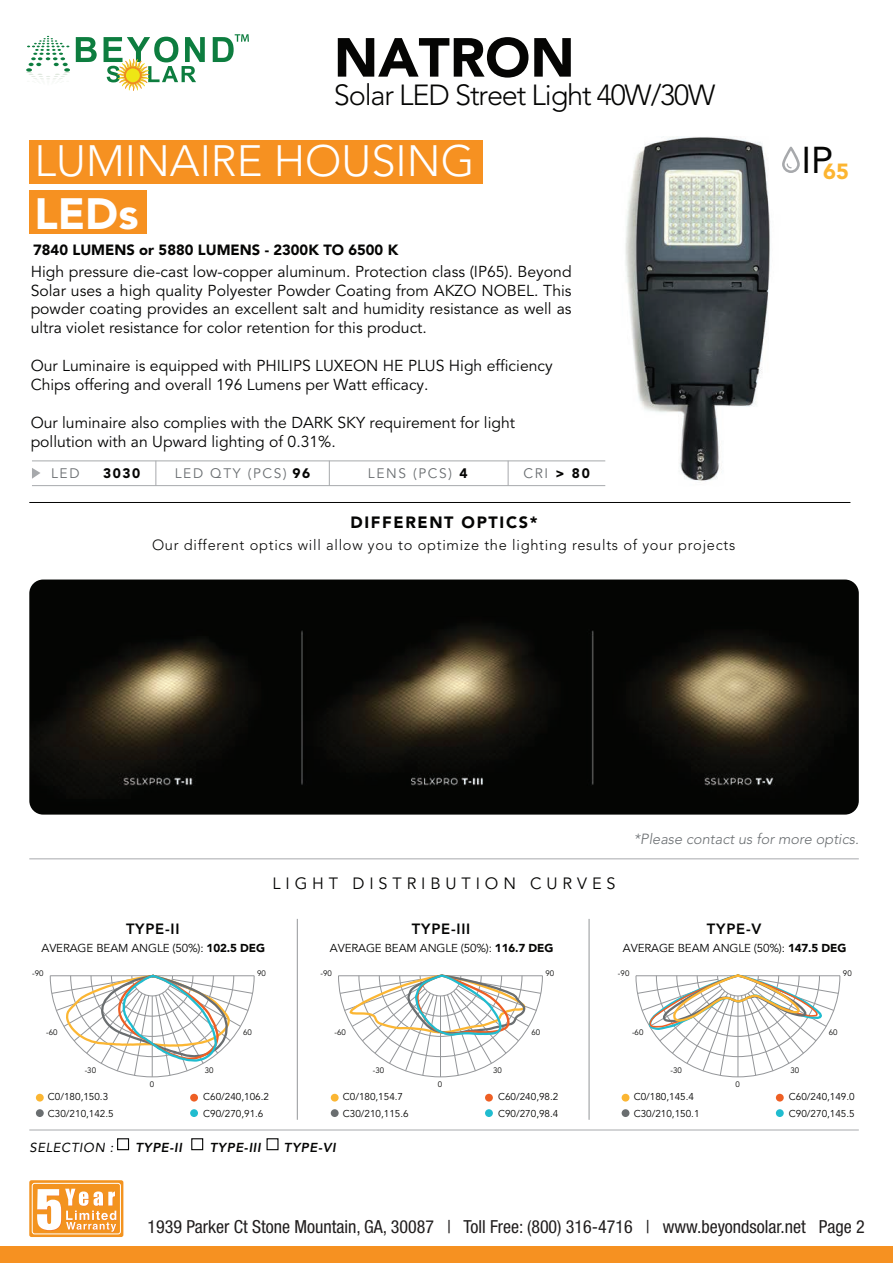
<style>
.page{position:relative;width:893px;height:1263px;background:#fff}
.page>*{position:absolute;margin:0;border:0;box-sizing:border-box;transform-origin:0 0}
.t1{font:900 54.45px "Avenir LT Std";color:#050504}
.t2{font:300 43.5px "Avenir LT Std";color:#fff}
.t3{font:900 43.5px "Avenir";color:#fff}
.t4{font:37.35px "Avenir";color:#050504}
.t5{font:300 28.95px "Avenir LT Std";letter-spacing:-.04em;color:#050504}
.t6{font:condensed 18px "Helvetica Neue LT Pro";color:#211e1e}
.t7{font:16.2px "Avenir";letter-spacing:.3em;color:#050504}
.t8{font:900 16.2px "Avenir LT Std";letter-spacing:.1em;color:#050504}
.t9{font:15.75px/18.9px "Avenir";color:#050504}
.t10{font:300 14.7px "Avenir LT Std";letter-spacing:.05em;color:#050504}
.t11{font:900 14.7px "Avenir LT Std";color:#050504}
.t12{font:italic 300 14.7px "Avenir LT Std";color:#6a6e71}
.t13{font:800 14.7px "Avenir LT Std";letter-spacing:.05em;color:#050504}
.t14{font:13.65px "Avenir";letter-spacing:.12em;color:#6a6e71}
.t15{font:900 13.65px "Avenir LT Std";color:#050504}
.t16{font:italic 800 13.05px "Avenir";letter-spacing:.05em;color:#050504}
.t17{font:italic 13.05px "Avenir LT Std";letter-spacing:.05em;color:#050504}
.t18{font:11.55px "Avenir LT Std";letter-spacing:-.01em;color:#050504}
.t19{font:9.9px/16.4px "Avenir LT Std";color:#050504}
.t20{font:7.95px "Avenir LT Std";color:#050504}
.s1{font-family:"Avenir LT Std";font-weight:900;color:#050504}
.s2{font-weight:900}
</style>
<div class="page">
<img style="left:584px;top:137px;width:208px;height:350px">
<svg style="left:782px;top:147px;width:18px;height:26px"></svg>
<hr style="left:29px;top:502px;width:821px;height:1px;background:#050504">
<div style="left:0;top:1246px;width:893px;height:17px;background:#f69121"></div>
<svg style="left:29px;top:1180px;width:94px;height:57px"></svg>
<div style="left:32px;top:1183px;width:89px;height:51px;border:1px solid #fff;border-radius:2px"></div>
<svg style="left:37px;top:1189px;width:80px;height:43px"></svg>
<div style="left:29px;top:140px;width:454px;height:43px;background:#f69121"></div>
<div style="left:29px;top:190px;width:118px;height:44px;background:#f69121"></div>
<div style="left:331px;top:1094px;width:8px;height:7px;background:#fbb633;border-radius:50%"></div>
<div style="left:331px;top:1109px;width:8px;height:8px;background:#6a6e70;border-radius:50%"></div>
<div style="left:485px;top:1094px;width:8px;height:7px;background:#ee5f24;border-radius:50%"></div>
<div style="left:485px;top:1109px;width:8px;height:8px;background:#20bccf;border-radius:50%"></div>
<svg style="left:338px;top:974px;width:205px;height:104px"></svg>
<div style="left:36px;top:1094px;width:8px;height:7px;background:#fbb633;border-radius:50%"></div>
<div style="left:36px;top:1109px;width:8px;height:8px;background:#6a6e70;border-radius:50%"></div>
<div style="left:190px;top:1094px;width:8px;height:7px;background:#ee5f24;border-radius:50%"></div>
<div style="left:190px;top:1109px;width:8px;height:8px;background:#20bccf;border-radius:50%"></div>
<svg style="left:49px;top:974px;width:206px;height:104px"></svg>
<svg style="left:635px;top:974px;width:206px;height:104px"></svg>
<div style="left:622px;top:1094px;width:7px;height:7px;background:#fbb633;border-radius:50%"></div>
<div style="left:622px;top:1109px;width:7px;height:8px;background:#6a6e70;border-radius:50%"></div>
<div style="left:776px;top:1094px;width:8px;height:7px;background:#ee5f24;border-radius:50%"></div>
<div style="left:776px;top:1109px;width:8px;height:8px;background:#20bccf;border-radius:50%"></div>
<hr style="left:589px;top:919px;width:1px;height:201px;background:#949699">
<hr style="left:297px;top:919px;width:1px;height:201px;background:#949699">
<div style="left:117px;top:1138px;width:12px;height:12px;border:1px solid #050504"></div>
<div style="left:191px;top:1138px;width:12px;height:12px;border:1px solid #050504"></div>
<div style="left:267px;top:1138px;width:12px;height:12px;border:1px solid #050504"></div>
<img style="left:29px;top:579px;width:830px;height:236px">
<hr style="left:29px;top:1129px;width:830px;height:1px;background:#a7a9ac">
<hr style="left:29px;top:858px;width:830px;height:1px;background:#a7a9ac">
<div style="left:32px;top:465px;width:573px;height:17px;background:#fff"></div>
<hr style="left:32px;top:460px;width:573px;height:1px;background:#a7a9ac">
<hr style="left:32px;top:485px;width:573px;height:1px;background:#a7a9ac">
<svg style="left:155px;top:461px;width:1px;height:24px"></svg>
<svg style="left:329px;top:461px;width:1px;height:24px"></svg>
<svg style="left:508px;top:461px;width:1px;height:24px"></svg>
<svg style="left:32px;top:468px;width:8px;height:11px"></svg>
<svg style="left:76px;top:37px;width:21px;height:25px"></svg>
<svg style="left:104px;top:37px;width:101px;height:54px"></svg>
<svg style="left:26px;top:36px;width:44px;height:44px"></svg>
<svg style="left:213px;top:34px;width:36px;height:28px"></svg>
<h1 class="t1" style="left:334px;top:25px;width:242px">NATRON</h1>
<h3 class="t5" style="left:334px;top:78px;width:383px">Solar LED Street Light 40W/30W</h3>
<h2 class="t2" style="left:35px;top:136px;width:441px">LUMINAIRE HOUSING</h2>
<h2 class="t3" style="left:35px;top:181px;width:105px">LEDs</h2>
<p class="t9" style="left:31px;top:262px;width:542px;text-align:justify">High pressure die-cast low-copper aluminum. Protection class (IP65). Beyond Solar uses a high quality Polyester Powder Coating from AKZO NOBEL. This powder coating provides an excellent salt and humidity resistance as well as ultra violet resistance for color retention for this product.</p>
<p class="t9" style="left:31px;top:357px;width:523px">Our Luminaire is equipped with PHILIPS LUXEON HE PLUS High efficiency<br>Chips offering and overall 196 Lumens per Watt efficacy.</p>
<p class="t9" style="left:31px;top:413px;width:486px">Our luminaire also complies with the DARK SKY requirement for light pollution with an Upward lighting of 0.31%.</p>
<p class="t11" style="left:33px;top:241px;width:367px">7840 LUMENS or 5880 LUMENS - 2300K TO 6500 K</p>
<p class="t14" style="left:51px;top:463px;width:30px">LED</p>
<p class="t15" style="left:103px;top:465px;width:39px">3030</p>
<p class="t14" style="left:175px;top:463px;width:137px">LED QTY (PCS) <span class="s1">96</span></p>
<p class="t14" style="left:368px;top:463px;width:101px">LENS (PCS) <span class="s1">4</span></p>
<p class="t14" style="left:524px;top:463px;width:68px">CRI <span class="s1">&gt; 80</span></p>
<p class="t8" style="left:351px;top:512px;width:189px">DIFFERENT OPTICS*</p>
<p class="t10" style="left:152px;top:537px;width:585px">Our different optics will allow you to optimize the lighting results of your projects</p>
<h3 class="t4" style="left:801px;top:130px;width:49px">IP<sub>65</sub></h3>
<p class="t12" style="left:634px;top:830px;width:226px">*Please contact us for more optics.</p>
<p class="t13" style="left:126px;top:920px;width:55px">TYPE-II</p>
<p class="t18" style="left:41px;top:941px;width:225px">AVERAGE BEAM ANGLE (50%): <span class="s2">102.5 DEG</span></p>
<p class="t20" style="left:32px;top:968px;width:13px">-90</p>
<p class="t20" style="left:257px;top:968px;width:10px">90</p>
<p class="t7" style="left:273px;top:871px;width:344px">LIGHT DISTRIBUTION CURVES</p>
<p class="t13" style="left:412px;top:920px;width:60px">TYPE-III</p>
<p class="t18" style="left:330px;top:941px;width:225px">AVERAGE BEAM ANGLE (50%): <span class="s2">116.7 DEG</span></p>
<p class="t13" style="left:707px;top:920px;width:56px">TYPE-V</p>
<p class="t18" style="left:623px;top:941px;width:225px">AVERAGE BEAM ANGLE (50%): <span class="s2">147.5 DEG</span></p>
<p class="t20" style="left:320px;top:968px;width:13px">-90</p>
<p class="t20" style="left:545px;top:968px;width:10px">90</p>
<p class="t20" style="left:618px;top:968px;width:13px">-90</p>
<p class="t20" style="left:843px;top:968px;width:10px">90</p>
<p class="t20" style="left:46px;top:1027px;width:13px">-60</p>
<p class="t20" style="left:243px;top:1027px;width:10px">60</p>
<p class="t20" style="left:335px;top:1027px;width:13px">-60</p>
<p class="t20" style="left:531px;top:1027px;width:10px">60</p>
<p class="t20" style="left:632px;top:1027px;width:13px">-60</p>
<p class="t20" style="left:829px;top:1027px;width:10px">60</p>
<p class="t20" style="left:85px;top:1065px;width:13px">-30</p>
<p class="t19" style="left:48px;top:1089px;width:67px">C0/180,150.3<br>C30/210,142.5</p>
<p class="t19" style="left:203px;top:1089px;width:67px">C60/240,106.2<br>C90/270,91.6</p>
<p class="t20" style="left:205px;top:1065px;width:10px">30</p>
<p class="t20" style="left:150px;top:1079px;width:6px">0</p>
<p class="t20" style="left:373px;top:1065px;width:13px">-30</p>
<p class="t19" style="left:343px;top:1089px;width:67px">C0/180,154.7<br>C30/210,115.6</p>
<p class="t19" style="left:498px;top:1089px;width:62px">C60/240,98.2<br>C90/270,98.4</p>
<p class="t20" style="left:493px;top:1065px;width:10px">30</p>
<p class="t20" style="left:438px;top:1079px;width:6px">0</p>
<p class="t20" style="left:670px;top:1065px;width:13px">-30</p>
<p class="t19" style="left:634px;top:1089px;width:67px">C0/180,145.4<br>C30/210,150.1</p>
<p class="t19" style="left:789px;top:1089px;width:67px">C60/240,149.0<br>C90/270,145.5</p>
<p class="t20" style="left:790px;top:1065px;width:10px">30</p>
<p class="t20" style="left:735px;top:1079px;width:6px">0</p>
<p class="t17" style="left:30px;top:1140px;width:85px">SELECTION :</p>
<p class="t16" style="left:135px;top:1140px;width:48px">TYPE-II</p>
<p class="t16" style="left:210px;top:1140px;width:53px">TYPE-III</p>
<p class="t16" style="left:284px;top:1140px;width:53px">TYPE-VI</p>
<p class="t6" style="left:148px;top:1216px;width:719px">1939 Parker Ct Stone Mountain, GA, 30087 | Toll Free: (800) 316-4716 | www.beyondsolar.net Page 2</p>
</div>
